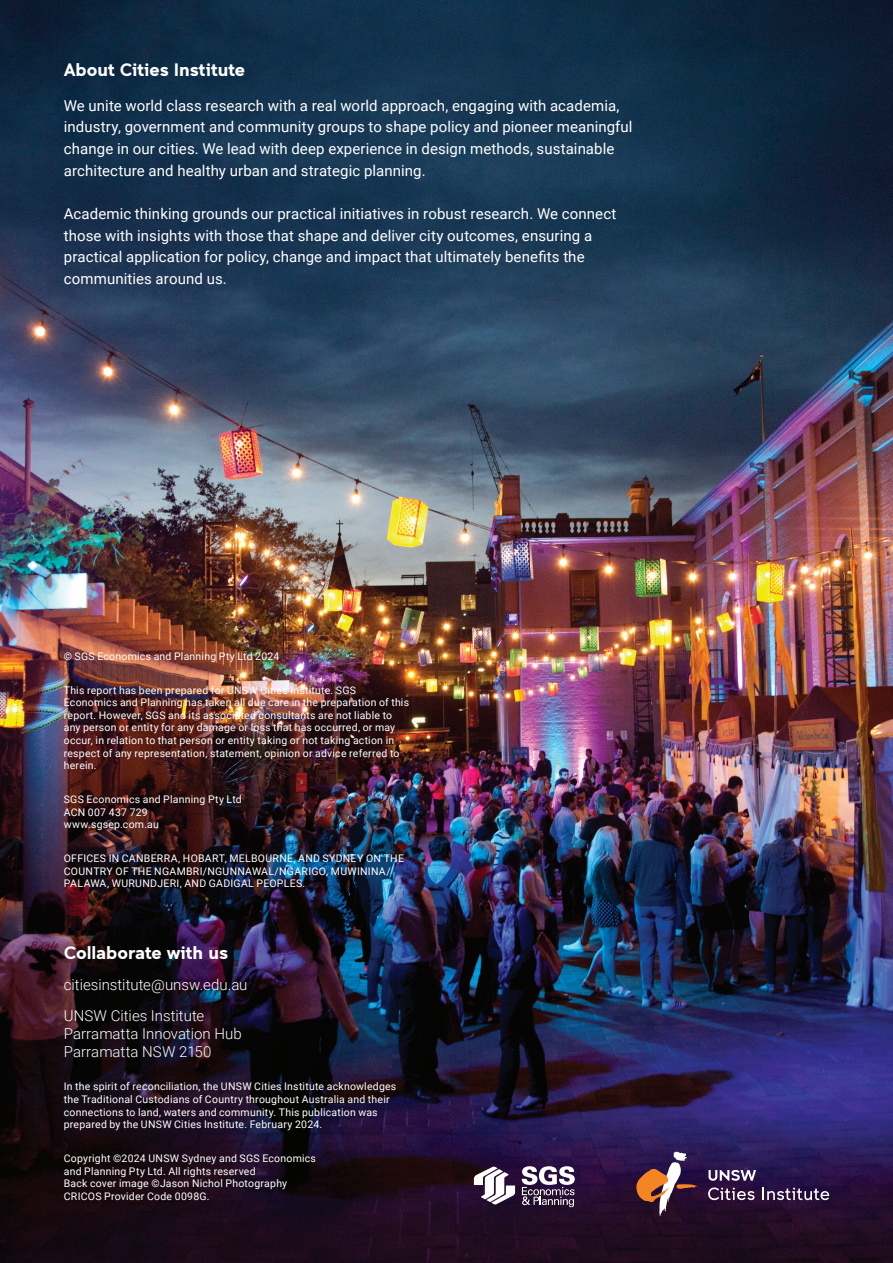
<style>
.page{position:relative;width:893px;height:1263px;background:#fff}
.page>*{position:absolute;margin:0;border:0;box-sizing:border-box;transform-origin:0 0}
.t1{font:700 18px "Clancy";color:#fff}
.t2{font:15px/21.8px "Roboto";letter-spacing:.005em;color:#fff}
.t3{font:300 15px/30.8px "Roboto";color:#fff}
.t4{font:10.5px/12.6px "Roboto";letter-spacing:.02em;color:#fff}
</style>
<div class="page">
<img style="left:0;top:0;width:893px;height:1263px">
<svg style="left:708px;top:1187px;width:46px;height:13px"></svg>
<svg style="left:762px;top:1187px;width:67px;height:13px"></svg>
<svg style="left:708px;top:1170px;width:48px;height:11px"></svg>
<svg style="left:636px;top:1151px;width:61px;height:65px"></svg>
<svg style="left:522px;top:1166px;width:53px;height:41px"></svg>
<svg style="left:474px;top:1166px;width:41px;height:38px"></svg>
<h1 class="t1" style="left:64px;top:59px;width:183px">About Cities Institute</h1>
<p class="t2" style="left:64px;top:94px;width:570px">We unite world class research with a real world approach, engaging with academia, industry, government and community groups to shape policy and pioneer meaningful change in our cities. We lead with deep experience in design methods, sustainable architecture and healthy urban and strategic planning.</p>
<p class="t2" style="left:64px;top:202px;width:554px">Academic thinking grounds our practical initiatives in robust research. We connect those with insights with those that shape and deliver city outcomes, ensuring a practical application for policy, change and impact that ultimately benefits the communities around us.</p>
<p class="t4" style="left:64px;top:649px;width:217px">© SGS Economics and Planning Pty Ltd 2024</p>
<p class="t4" style="left:64px;top:683px;width:347px">This report has been prepared for UNSW Cities Institute. SGS Economics and Planning has taken all due care in the preparation of this report. However, SGS and its associated consultants are not liable to any person or entity for any damage or loss that has occurred, or may occur, in relation to that person or entity taking or not taking action in respect of any representation, statement, opinion or advice referred to herein.</p>
<p class="t4" style="left:64px;top:793px;width:180px">SGS Economics and Planning Pty Ltd<br>ACN 007 437 729 www.sgsep.com.au</p>
<p class="t4" style="left:64px;top:852px;width:342px">OFFICES IN CANBERRA, HOBART, MELBOURNE, AND SYDNEY ON THE<br>COUNTRY OF THE NGAMBRI/NGUNNAWAL/NGARIGO, MUWININA/<br>PALAWA, WURUNDJERI, AND GADIGAL PEOPLES.</p>
<h1 class="t1" style="left:64px;top:942px;width:166px">Collaborate with us</h1>
<h2 class="t3" style="left:64px;top:968px;width:185px">citiesinstitute@unsw.edu.au<br>UNSW Cities Institute</h2>
<h2 class="t3" style="left:64px;top:1023px;width:179px;line-height:18px">Parramatta Innovation Hub<br>Parramatta NSW 2150</h2>
<p class="t4" style="left:64px;top:1080px;width:334px">In the spirit of reconciliation, the UNSW Cities Institute acknowledges the Traditional Custodians of Country throughout Australia and their connections to land, waters and community. This publication was prepared by the UNSW Cities Institute. February 2024.</p>
<p class="t4" style="left:64px;top:1151px;width:254px">Copyright ©2024 UNSW Sydney and SGS Economics and Planning Pty Ltd. All rights reserved<br>Back cover image ©Jason Nichol Photography CRICOS Provider Code 0098G.</p>
</div>
